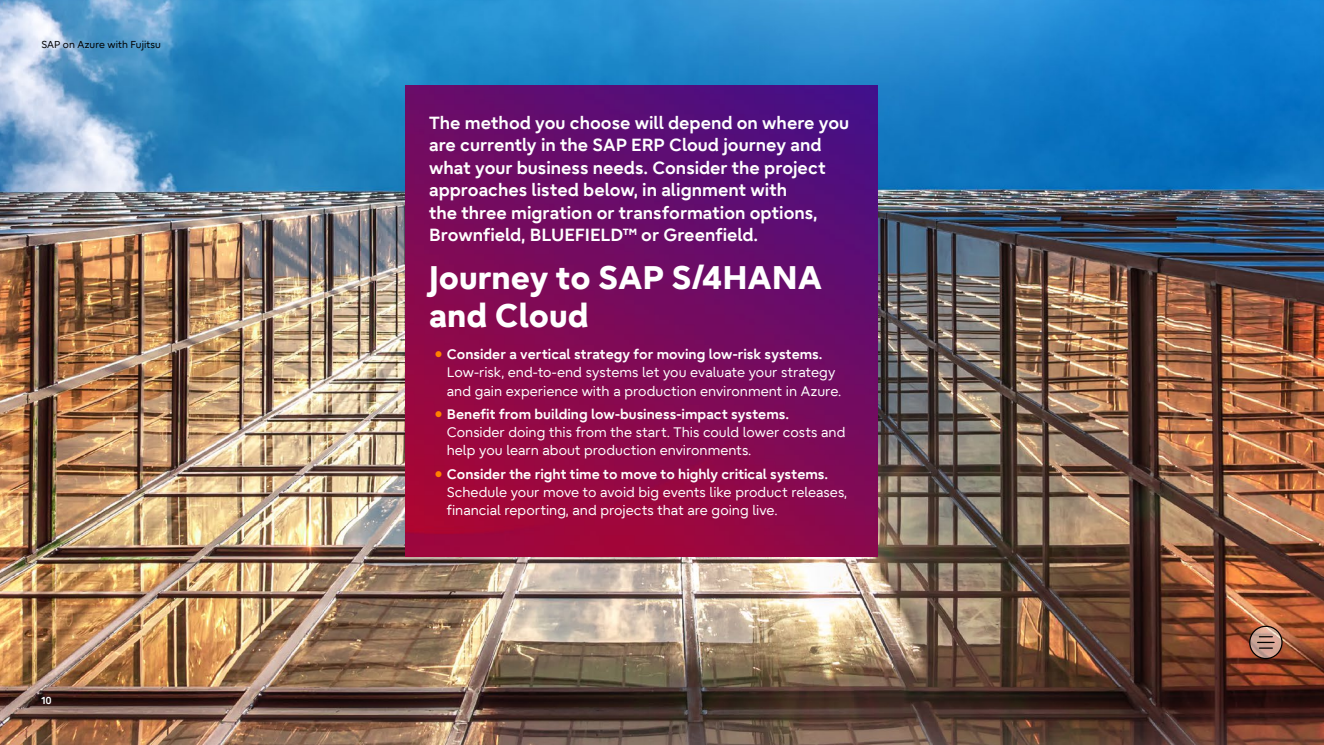
<style>
.page{position:relative;width:1324px;height:745px;background:#fff}
.page>*{position:absolute;margin:0;border:0;box-sizing:border-box;transform-origin:0 0}
.t1{font:800 32.5px/37.5px "Fujitsu Infinity Pro";color:#fff}
.t2{font:700 17.5px/22.5px "Fujitsu Infinity Pro";color:#fff}
.t3{font:13.75px/18.1px "Fujitsu Infinity Pro";color:#fff}
.t4{font:10px "Fujitsu Infinity Pro";color:#000}
.t5{font:700 10px "Fujitsu Infinity Pro";color:#fff}
.s1{font-family:"Tahoma";color:#ff8000}
.s2{font-weight:700}
</style>
<div class="page">
<img style="left:0;top:0;width:1323px;height:744px">
<img style="left:405px;top:86px;width:472px;height:470px">
<svg style="left:1249px;top:626px;width:32px;height:32px"></svg>
<div style="left:1249px;top:625px;width:33px;height:33px;border:1px solid #000;border-radius:50%"></div>
<svg style="left:1257px;top:635px;width:17px;height:13px"></svg>
<p class="t4" style="left:41px;top:38px;width:121px">SAP on Azure with Fujitsu</p>
<p class="t5" style="left:41px;top:693px;width:12px">10</p>
<p class="t2" style="left:429px;top:111px;width:422px">The method you choose will depend on where you are currently in the SAP ERP Cloud journey and what your business needs. Consider the project approaches listed below, in alignment with<br>the three migration or transformation options, Brownfield, BLUEFIELD™ or Greenfield.</p>
<h1 class="t1" style="left:429px;top:259px;width:395px">Journey to SAP S/4HANA and Cloud</h1>
<p class="t3" style="left:447px;top:345px;width:396px;text-indent:-12px"><span class="s1">●</span> <span class="s2">Consider a vertical strategy for moving low-risk systems.<br></span>Low-risk, end-to-end systems let you evaluate your strategy and gain experience with a production environment in Azure.</p>
<p class="t3" style="left:447px;top:405px;width:400px;text-indent:-12px"><span class="s1">●</span> <span class="s2">Benefit from building low-business-impact systems.<br></span>Consider doing this from the start. This could lower costs and help you learn about production environments.</p>
<p class="t3" style="left:447px;top:464px;width:402px;text-indent:-12px"><span class="s1">●</span> <span class="s2">Consider the right time to move to highly critical systems.<br></span>Schedule your move to avoid big events like product releases, financial reporting, and projects that are going live.</p>
</div>
